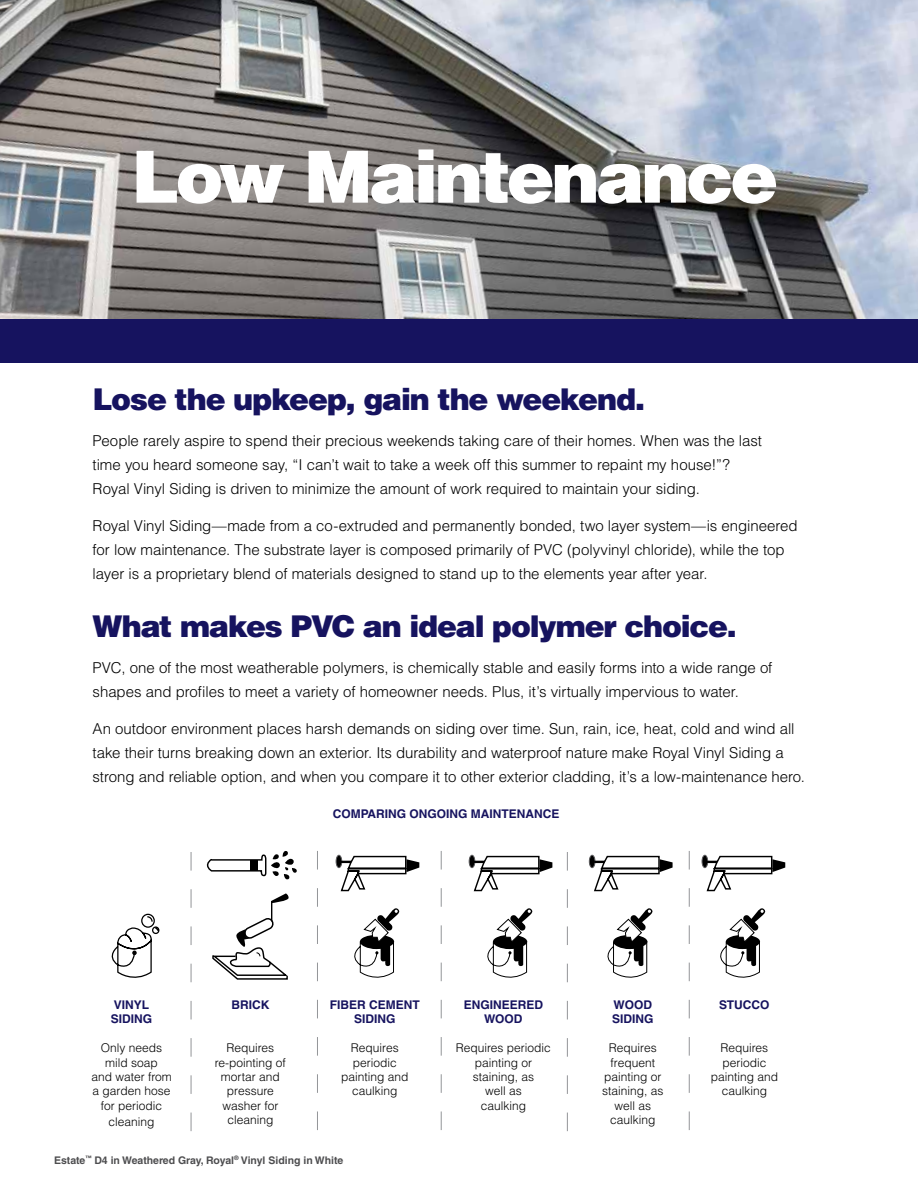
<style>
.page{position:relative;width:918px;height:1188px;background:#fff}
.page>*{position:absolute;margin:0;border:0;box-sizing:border-box;transform-origin:0 0}
.t1{font:900 72px "Helvetica LT Std";letter-spacing:-.045em;color:#fff}
.t2{font:900 30px "Helvetica LT Std";letter-spacing:-.04em;color:#16135f}
.t3{font:300 15px/24px "Helvetica LT Std";letter-spacing:-.005em;color:#000}
.t4{font:300 12px/14.4px "Helvetica LT Std";color:#000;text-align:center}
.t5{font:700 12px/14.4px "Helvetica LT Std";color:#16135f}
.t6{font:700 10.5px "Helvetica LT Std";color:#4d4d4f}
</style>
<div class="page">
<div style="left:0;top:242px;width:918px;height:121px;background:#16135f"></div>
<img style="left:0;top:0;width:918px;height:319px">
<svg style="left:111px;top:913px;width:49px;height:65px"></svg>
<svg style="left:206px;top:851px;width:91px;height:29px"></svg>
<div style="left:336px;top:855px;width:6px;height:13px;background:#000;border-radius:50%"></div>
<div style="left:336px;top:855px;width:6px;height:13px;border:1px solid #5a5a5c;border-radius:50%"></div>
<svg style="left:340px;top:855px;width:79px;height:37px"></svg>
<div style="left:469px;top:855px;width:6px;height:13px;background:#000;border-radius:50%"></div>
<div style="left:469px;top:855px;width:6px;height:13px;border:1px solid #5a5a5c;border-radius:50%"></div>
<svg style="left:473px;top:855px;width:79px;height:37px"></svg>
<div style="left:589px;top:855px;width:6px;height:13px;background:#000;border-radius:50%"></div>
<div style="left:589px;top:855px;width:6px;height:13px;border:1px solid #5a5a5c;border-radius:50%"></div>
<svg style="left:593px;top:855px;width:80px;height:37px"></svg>
<div style="left:702px;top:855px;width:6px;height:13px;background:#000;border-radius:50%"></div>
<div style="left:702px;top:855px;width:6px;height:13px;border:1px solid #5a5a5c;border-radius:50%"></div>
<svg style="left:706px;top:855px;width:79px;height:37px"></svg>
<svg style="left:720px;top:908px;width:46px;height:70px"></svg>
<svg style="left:607px;top:908px;width:46px;height:70px"></svg>
<svg style="left:487px;top:908px;width:46px;height:70px"></svg>
<svg style="left:354px;top:908px;width:46px;height:70px"></svg>
<svg style="left:212px;top:893px;width:77px;height:87px"></svg>
<svg style="left:191px;top:852px;width:1px;height:279px"></svg>
<svg style="left:317px;top:851px;width:1px;height:279px"></svg>
<svg style="left:441px;top:851px;width:1px;height:279px"></svg>
<svg style="left:567px;top:852px;width:1px;height:279px"></svg>
<svg style="left:689px;top:851px;width:1px;height:279px"></svg>
<h1 class="t1" style="left:131px;top:130px;width:649px">Low Maintenance</h1>
<h2 class="t2" style="left:93px;top:380px;width:554px">Lose the upkeep, gain the weekend.</h2>
<p class="t3" style="left:93px;top:429px;width:671px">People rarely aspire to spend their precious weekends taking care of their homes. When was the last time you heard someone say, “I can’t wait to take a week off this summer to repaint my house!”?<br>Royal Vinyl Siding is driven to minimize the amount of work required to maintain your siding.</p>
<p class="t3" style="left:93px;top:513px;width:706px">Royal Vinyl Siding—made from a co-extruded and permanently bonded, two layer system—is engineered for low maintenance. The substrate layer is composed primarily of PVC (polyvinyl chloride), while the top layer is a proprietary blend of materials designed to stand up to the elements year after year.</p>
<h2 class="t2" style="left:93px;top:606px;width:646px">What makes PVC an ideal polymer choice.</h2>
<p class="t3" style="left:93px;top:656px;width:681px">PVC, one of the most weatherable polymers, is chemically stable and easily forms into a wide range of shapes and profiles to meet a variety of homeowner needs. Plus, it’s virtually impervious to water.</p>
<p class="t3" style="left:93px;top:716px;width:714px">An outdoor environment places harsh demands on siding over time. Sun, rain, ice, heat, cold and wind all take their turns breaking down an exterior. Its durability and waterproof nature make Royal Vinyl Siding a strong and reliable option, and when you compare it to other exterior cladding, it’s a low-maintenance hero.</p>
<p class="t5" style="left:333px;top:806px;width:228px">COMPARING ONGOING MAINTENANCE</p>
<p class="t5" style="left:111px;top:997px;width:43px">VINYL<br>SIDING</p>
<p class="t4" style="left:91px;top:1041px;width:82px">Only needs mild soap<br>and water from a garden hose for periodic</p>
<p class="t4" style="left:109px;top:1114px;width:48px">cleaning</p>
<p class="t5" style="left:231px;top:997px;width:39px">BRICK</p>
<p class="t4" style="left:215px;top:1041px;width:73px">Requires re-pointing of mortar and pressure washer for cleaning</p>
<p class="t5" style="left:330px;top:997px;width:91px;text-align:center">FIBER CEMENT<br>SIDING</p>
<p class="t4" style="left:341px;top:1041px;width:69px">Requires periodic painting and caulking</p>
<p class="t6" style="left:54px;top:1154px;width:291px">Estate<sup>™</sup> D4 in Weathered Gray, Royal<sup>®</sup> Vinyl Siding in White</p>
<p class="t5" style="left:464px;top:997px;width:81px;text-align:center">ENGINEERED<br>WOOD</p>
<p class="t4" style="left:456px;top:1041px;width:97px">Requires periodic painting or staining, as<br>well as<br>caulking</p>
<p class="t5" style="left:612px;top:997px;width:43px">WOOD<br>SIDING</p>
<p class="t4" style="left:602px;top:1041px;width:63px">Requires frequent painting or staining, as well as caulking</p>
<p class="t5" style="left:719px;top:997px;width:52px">STUCCO</p>
<p class="t4" style="left:711px;top:1041px;width:69px">Requires periodic painting and caulking</p>
</div>
